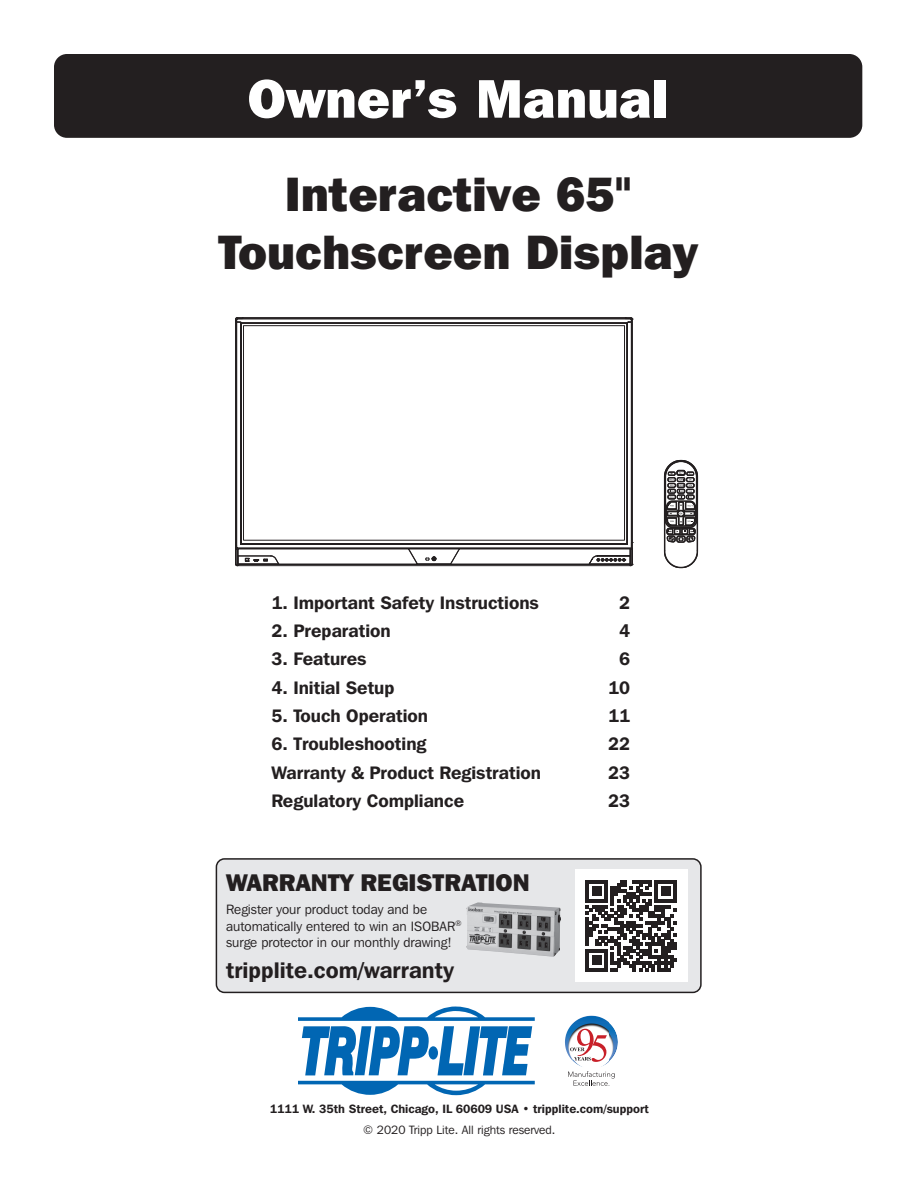
<style>
.page{position:relative;width:918px;height:1188px;background:#fff}
.page>*{position:absolute;margin:0;border:0;box-sizing:border-box;transform-origin:0 0}
.t1{font:800 54px "Franklin Gothic IT Cby BT";color:#fff}
.t2{font:800 48px/57.6px "Franklin Gothic IT Cby BT";color:#231f20;text-align:center}
.t3{font:800 24px "Franklin Gothic IT Cby BT";color:#231f20}
.t4{font:600 22.5px "Franklin Gothic IT Cby BT";color:#231f20}
.t5{font:600 18px "Franklin Gothic IT Cby BT";color:#231f20}
.t6{font:13.5px/16.2px "Franklin Gothic IT Cby BT";color:#231f20}
.t7{font:600 12px "Franklin Gothic IT Cby BT";color:#231f20}
.t8{font:12px "Franklin Gothic IT Cby BT";color:#231f20}
</style>
<div class="page">
<svg style="left:235px;top:317px;width:398px;height:250px"></svg>
<div style="left:54px;top:54px;width:808px;height:84px;background:#231f20;border-radius:13px"></div>
<div style="left:216px;top:859px;width:485px;height:133px;background:#e6e7e9;border-radius:8px"></div>
<div style="left:216px;top:858px;width:486px;height:135px;border:2px solid #231f20;border-radius:8px"></div>
<div style="left:575px;top:869px;width:113px;height:113px;background:#fff"></div>
<svg style="left:586px;top:880px;width:91px;height:91px"></svg>
<img style="left:466px;top:902px;width:33px;height:50px">
<svg style="left:664px;top:460px;width:34px;height:108px"></svg>
<svg style="left:298px;top:1007px;width:237px;height:68px"></svg>
<svg style="left:298px;top:1081px;width:237px;height:14px"></svg>
<img style="left:565px;top:1016px;width:27px;height:27px">
<img style="left:568px;top:1016px;width:22px;height:13px">
<img style="left:609px;top:1029px;width:9px;height:33px">
<img style="left:574px;top:1062px;width:33px;height:5px">
<svg style="left:568px;top:1071px;width:47px;height:15px"></svg>
<svg style="left:570px;top:1029px;width:37px;height:33px"></svg>
<p class="t1" style="left:247px;top:64px;width:422px">Owner’s Manual</p>
<p class="t2" style="left:218px;top:165px;width:482px">Interactive 65"<br>Touchscreen Display</p>
<p class="t5" style="left:271px;top:591px;width:269px">1. Important Safety Instructions</p>
<p class="t5" style="left:619px;top:591px;width:12px">2</p>
<p class="t5" style="left:271px;top:619px;width:121px">2. Preparation</p>
<p class="t5" style="left:619px;top:619px;width:12px">4</p>
<p class="t5" style="left:271px;top:648px;width:97px">3. Features</p>
<p class="t5" style="left:619px;top:648px;width:12px">6</p>
<p class="t5" style="left:271px;top:676px;width:125px">4. Initial Setup</p>
<p class="t5" style="left:608px;top:676px;width:23px">10</p>
<p class="t5" style="left:271px;top:704px;width:158px">5. Touch Operation</p>
<p class="t5" style="left:608px;top:704px;width:23px">11</p>
<p class="t5" style="left:271px;top:733px;width:157px">6. Troubleshooting</p>
<p class="t5" style="left:608px;top:733px;width:23px">22</p>
<p class="t5" style="left:271px;top:761px;width:271px">Warranty &amp; Product Registration</p>
<p class="t5" style="left:608px;top:761px;width:23px">23</p>
<p class="t5" style="left:271px;top:789px;width:194px">Regulatory Compliance</p>
<p class="t5" style="left:608px;top:789px;width:23px">23</p>
<p class="t3" style="left:226px;top:868px;width:305px">WARRANTY REGISTRATION</p>
<p class="t6" style="left:226px;top:901px;width:237px">Register your product today and be automatically entered to win an ISOBAR<sup>® </sup>surge protector in our monthly drawing!</p>
<p class="t4" style="left:226px;top:956px;width:229px">tripplite.com/warranty</p>
<p class="t7" style="left:270px;top:1101px;width:380px">1111 W. 35th Street, Chicago, IL 60609 USA • tripplite.com/support</p>
<p class="t8" style="left:363px;top:1122px;width:194px">© 2020 Tripp Lite. All rights reserved.</p>
</div>
